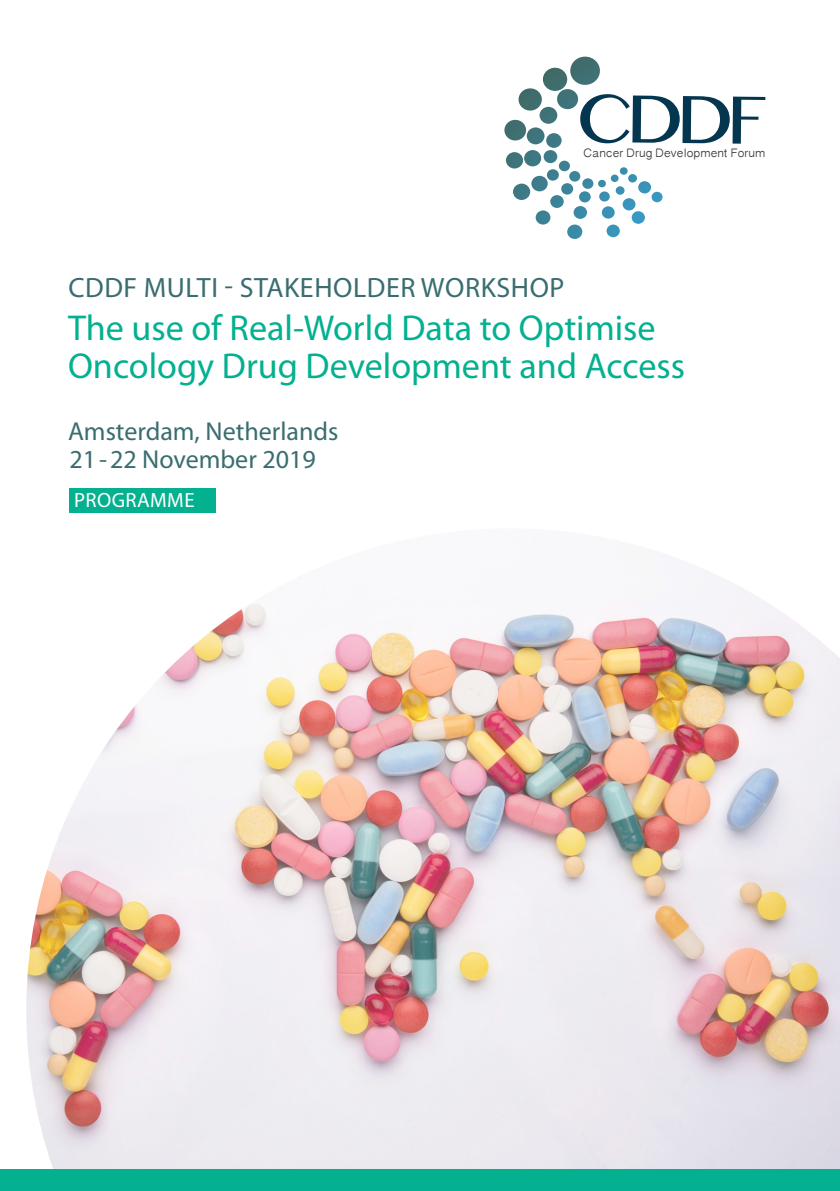
<style>
.page{position:relative;width:840px;height:1191px;background:#fff}
.page>*{position:absolute;margin:0;border:0;box-sizing:border-box;transform-origin:0 0}
.t1{font:69px "Oriya MN";color:#04364f;scale:1.05 1}
.t2{font:36px/38px "Myriad Pro";color:#03b08f}
.t3{font:28px "Myriad Pro";letter-spacing:.02em;color:#3a6d6f}
.t4{font:26px "Myriad Pro";color:#3a6d6f}
.t5{font:20.6px "Myriad Pro";letter-spacing:.02em;color:#fff}
.t6{font:13.4px "Oriya Sangam MN";color:#3f373c;scale:1.05 1}
</style>
<div class="page">
<img style="left:26px;top:560px;width:813px;height:609px">
<div style="left:69px;top:488px;width:146px;height:24px;background:#03b08f"></div>
<svg style="left:570px;top:57px;width:29px;height:28px"></svg>
<svg style="left:542px;top:68px;width:25px;height:23px"></svg>
<svg style="left:556px;top:89px;width:21px;height:20px"></svg>
<svg style="left:539px;top:107px;width:18px;height:17px"></svg>
<svg style="left:526px;top:127px;width:18px;height:17px"></svg>
<svg style="left:524px;top:150px;width:17px;height:16px"></svg>
<div style="left:531px;top:176px;width:16px;height:15px;background:#3d7d8c;border-radius:8px"></div>
<svg style="left:543px;top:150px;width:14px;height:13px"></svg>
<div style="left:546px;top:133px;width:15px;height:15px;background:#3d7984;border-radius:8px"></div>
<svg style="left:518px;top:88px;width:23px;height:23px"></svg>
<div style="left:504px;top:120px;width:22px;height:20px;background:#3f6f70;border-radius:11px"></div>
<svg style="left:505px;top:152px;width:18px;height:16px"></svg>
<svg style="left:512px;top:184px;width:18px;height:16px"></svg>
<svg style="left:535px;top:210px;width:15px;height:14px"></svg>
<svg style="left:567px;top:224px;width:15px;height:15px"></svg>
<svg style="left:546px;top:161px;width:116px;height:76px"></svg>
<div style="left:0;top:1169px;width:839px;height:22px;background:#03b08f"></div>
<p class="t1" style="left:576px;top:77px;width:182px;rotate:1deg">CDDF</p>
<p class="t6" style="left:583px;top:145px;width:174px">Cancer Drug Development Forum</p>
<p class="t3" style="left:68px;top:270px;width:497px">CDDF MULTI - STAKEHOLDER WORKSHOP</p>
<p class="t2" style="left:68px;top:308px;width:618px">The use of Real-World Data to Optimise<br>Oncology Drug Development and Access</p>
<p class="t4" style="left:68px;top:415px;width:272px">Amsterdam, Netherlands</p>
<p class="t4" style="left:69px;top:443px;width:248px">21 - 22 November 2019</p>
<p class="t5" style="left:74px;top:487px;width:122px">PROGRAMME</p>
</div>
